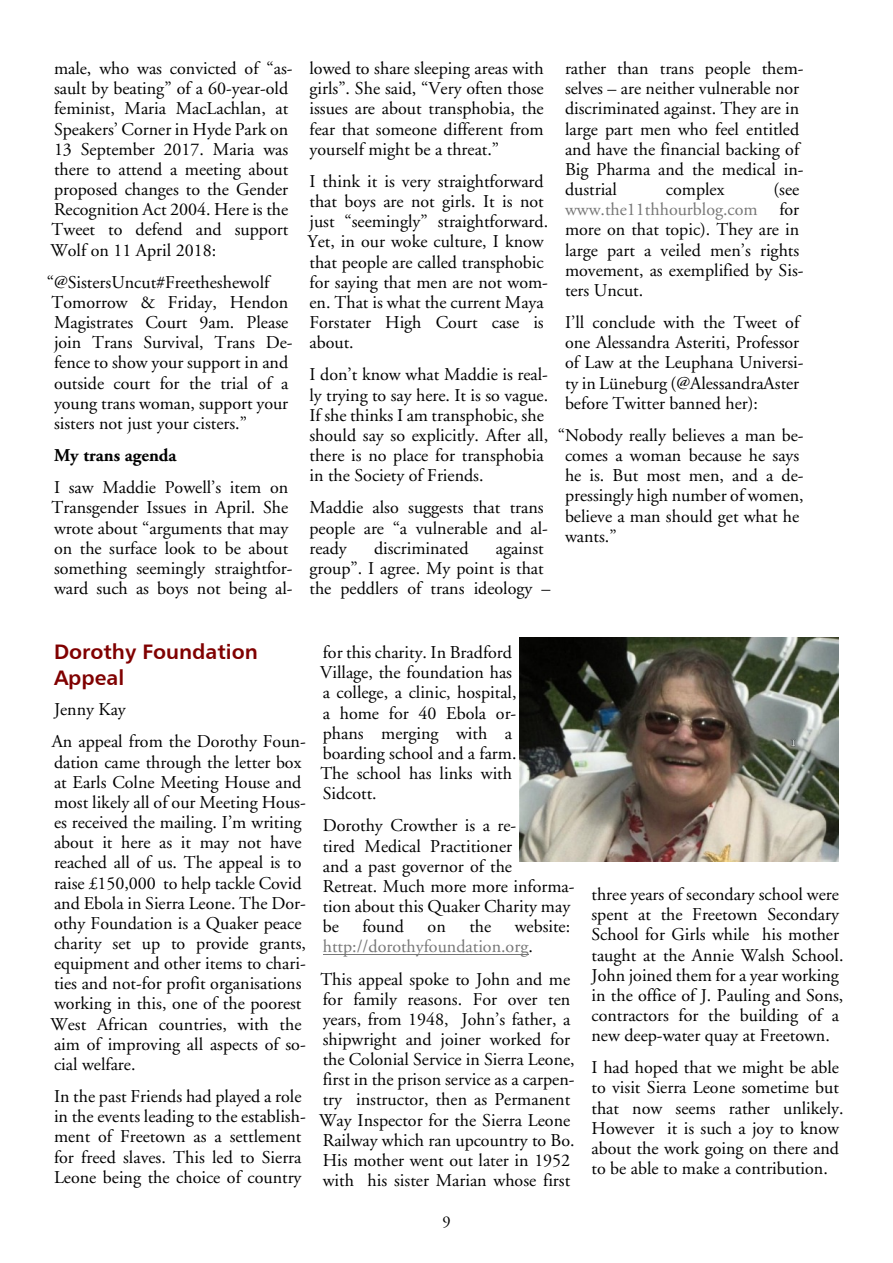
<style>
.page{position:relative;width:893px;height:1263px;background:#fff}
.page>*{position:absolute;margin:0;border:0;box-sizing:border-box;transform-origin:0 0}
.t1{font:21px/26.5px "Humanist 777 BT Bold B";color:#800000}
.t2{font:18px/20.1px "Adobe Garamond";color:#000}
.t3{font:18px/20.1px "Adobe Garamond";color:#777}
.t4{font:700 18px "Adobe Garamond";color:#000}
.t5{font:16.5px "Adobe Garamond";color:#000}
.s1{color:#777}
.s2{color:#000}
</style>
<div class="page">
<hr style="left:323px;top:954px;width:205px;height:1px;background:#777">
<img style="left:520px;top:638px;width:319px;height:223px">
<p class="t2" style="left:51px;top:60px;width:244px">male, who was convicted of “as&shy;sault by beating” of a 60-year-old feminist, Maria MacLachlan, at<br>Speakers’ Corner in Hyde Park on<br>13 September 2017. Maria was there to attend a meeting about proposed changes to the Gender<br>Recognition Act 2004. Here is the<br>Tweet to defend and support<br>Wolf on 11 April 2018:</p>
<p class="t2" style="left:47px;top:274px;width:247px">“@SistersUncut#Freetheshewolf<br>Tomorrow &amp; Friday, Hendon<br>Magistrates Court 9am. Please join Trans Survival, Trans De&shy;fence to show your support in and outside court for the trial of a young trans woman, support your sisters not just your cisters.”</p>
<p class="t4" style="left:54px;top:447px;width:124px">My trans agenda</p>
<p class="t2" style="left:52px;top:479px;width:242px">I saw Maddie Powell’s item on<br>Transgender Issues in April. She wrote about “arguments that may on the surface look to be about something seemingly straightfor&shy;ward such as boys not being al-</p>
<p class="t2" style="left:309px;top:60px;width:236px;text-align:justify">lowed to share sleeping areas with girls”. She said, “Very often those issues are about transphobia, the fear that someone different from yourself might be a threat.”</p>
<p class="t2" style="left:307px;top:173px;width:242px">I think it is very straightforward that boys are not girls. It is not just “seemingly” straightforward.<br>Yet, in our woke culture, I know that people are called transphobic for saying that men are not wom&shy;en. That is what the current Maya<br>Forstater High Court case is about.</p>
<p class="t2" style="left:309px;top:366px;width:240px">I don’t know what Maddie is real&shy;ly trying to say here. It is so vague.<br>If she thinks I am transphobic, she should say so explicitly. After all, there is no place for transphobia in the Society of Friends.</p>
<p class="t2" style="left:309px;top:499px;width:240px">Maddie also suggests that trans people are “a vulnerable and al&shy;ready</p>
<p class="t2" style="left:374px;top:540px;width:96px">discriminated</p>
<p class="t2" style="left:309px;top:540px;width:242px;text-indent:186px">against group”. I agree. My point is that the peddlers of trans ideology –</p>
<p class="t2" style="left:565px;top:60px;width:240px">rather than trans people them&shy;selves – are neither vulnerable nor discriminated against. They are in large part men who feel entitled and have the financial backing of<br>Big Pharma and the medical in&shy;dustrial</p>
<p class="t2" style="left:666px;top:181px;width:60px">complex</p>
<p class="t2" style="left:565px;top:181px;width:240px;text-indent:208px">(see <span class="s1">www.the11thhourblog.com</span> for more on that topic). They are in large part a veiled men’s rights movement, as exemplified by Sis&shy;ters Uncut.</p>
<p class="t2" style="left:565px;top:314px;width:240px">I’ll conclude with the Tweet of one Alessandra Asteriti, Professor of Law at the Leuphana Universi&shy;ty in Lüneburg (@AlessandraAster before Twitter banned her):</p>
<p class="t2" style="left:565px;top:427px;width:240px;text-indent:-7px">“Nobody really believes a man be&shy;comes a woman because he says he is. But most men, and a de&shy;pressingly high number of women, believe a man should get what he wants.”</p>
<p class="t1" style="left:54px;top:640px;width:205px">Dorothy Foundation<br>Appeal</p>
<p class="t2" style="left:52px;top:695px;width:256px;line-height:32.1px">Jenny Kay<br>An appeal from the Dorothy Foun-</p>
<p class="t2" style="left:51px;top:753px;width:257px">dation came through the letter box at Earls Colne Meeting House and most likely all of our Meeting Hous&shy;es received the mailing. I’m writing about it here as it may not have reached all of us. The appeal is to raise £150,000 to help tackle Covid and Ebola in Sierra Leone. The Dor&shy;othy Foundation is a Quaker peace charity set up to provide grants, equipment and other items to chari&shy;ties and not-for profit organisations working in this, one of the poorest<br>West African countries, with the aim of improving all aspects of so&shy;cial welfare.</p>
<p class="t2" style="left:54px;top:1088px;width:253px">In the past Friends had played a role in the events leading to the establish&shy;ment of Freetown as a settlement for freed slaves. This led to Sierra Leone being the choice of country</p>
<p class="t2" style="left:320px;top:644px;width:198px">for this charity. In Bradford<br>Village, the foundation has a college, a clinic, hospital, a home for 40 Ebola or&shy;phans merging with a boarding school and a farm.<br>The school has links with<br>Sidcott.</p>
<p class="t2" style="left:323px;top:817px;width:253px">Dorothy Crowther is a re-<br>tired Medical Practitioner<br>and a past governor of the<br>Retreat. Much more more informa&shy;tion about this Quaker Charity may be</p>
<p class="t3" style="left:323px;top:918px;width:249px;text-indent:192px"><span class="s2">website: </span>http://dorothyfoundation.org<span class="s2">.</span></p>
<p class="t2" style="left:319px;top:970px;width:257px">This appeal spoke to John and me for family reasons. For over ten years, from 1948, John’s father, a shipwright and joiner worked for the Colonial Service in Sierra Leone, first in the prison service as a carpen&shy;try instructor, then as Permanent Way Inspector for the Sierra Leone Railway which ran upcountry to Bo.<br>His mother went out later in 1952 with his sister Marian whose first</p>
<p class="t2" style="left:362px;top:918px;width:43px">found</p>
<p class="t2" style="left:428px;top:918px;width:20px">on</p>
<p class="t2" style="left:469px;top:918px;width:23px">the</p>
<p class="t5" style="left:442px;top:1216px;width:10px">9</p>
<p class="t2" style="left:591px;top:886px;width:253px">three years of secondary school were spent at the Freetown Secondary School for Girls while his mother taught at the Annie Walsh School.<br>John joined them for a year working in the office of J. Pauling and Sons, contractors for the building of a new deep-water quay at Freetown.</p>
<p class="t2" style="left:591px;top:1059px;width:253px">I had hoped that we might be able to visit Sierra Leone sometime but that now seems rather unlikely.<br>However it is such a joy to know about the work going on there and to be able to make a contribution.</p>
</div>
